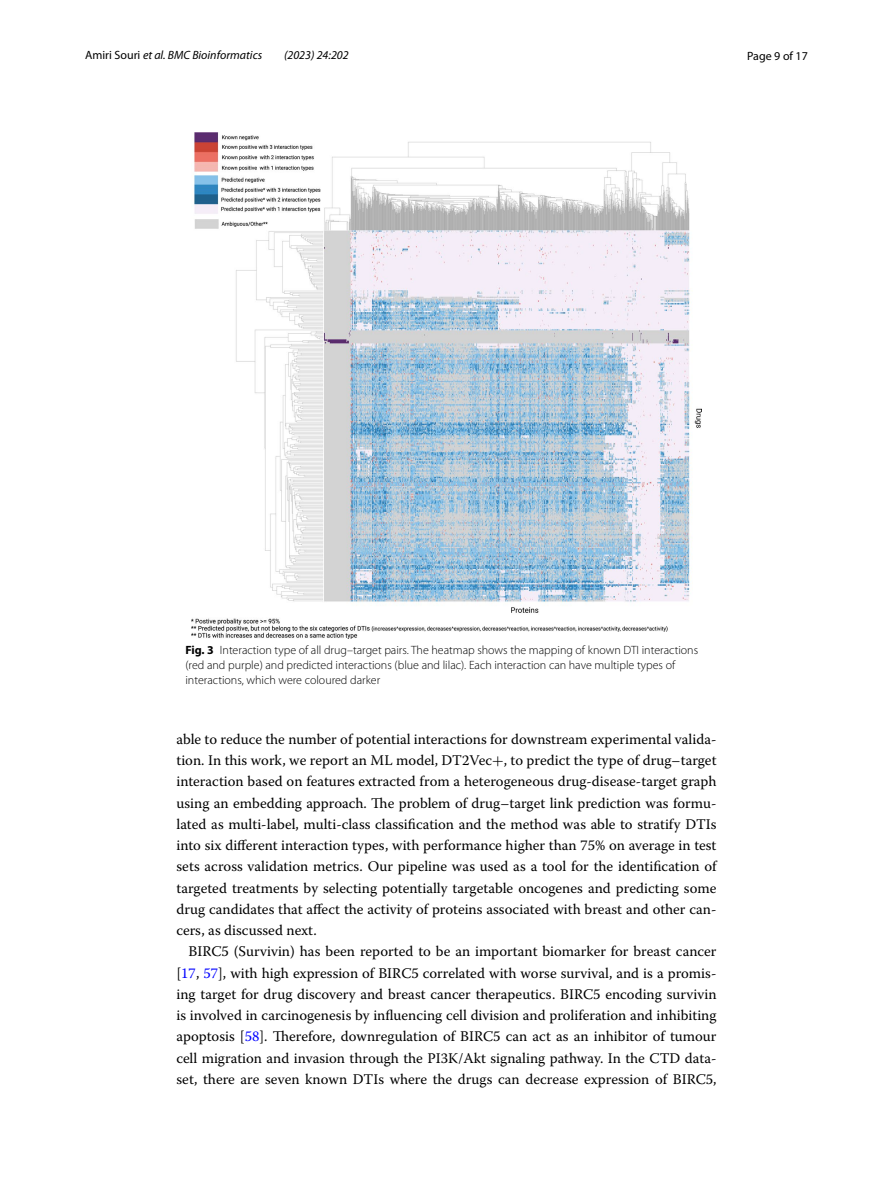
<style>
.page{position:relative;width:893px;height:1187px;background:#fff}
.page>*{position:absolute;margin:0;border:0;box-sizing:border-box;transform-origin:0 0}
.t1{font:14.7px/21.3px "Warnock Pro";color:#000;text-align:justify}
.t2{font:300 12px/15px "Myriad Pro";color:#000}
.t3{font:italic 12px "Myriad Pro";color:#000}
.t4{font:12px "Myriad Pro";color:#000}
.s1{font-style:normal}
.s2{font-weight:700}
.s3{font-family:"MTSY"}
.s4{color:#00f}
</style>
<div class="page">
<img style="left:191px;top:133px;width:511px;height:505px">
<p class="t3" style="left:85px;top:48px;width:179px"><span class="s1">Amiri Souri</span> et al. BMC Bioinformatics</p>
<p class="t3" style="left:284px;top:48px;width:66px">(2023) 24:202</p>
<p class="t4" style="left:747px;top:48px;width:62px">Page 9 of 17</p>
<p class="t2" style="left:185px;top:642px;width:514px"><span class="s2">Fig. 3</span> Interaction type of all drug–target pairs. The heatmap shows the mapping of known DTI interactions (red and purple) and predicted interactions (blue and lilac). Each interaction can have multiple types of interactions, which were coloured darker</p>
<p class="t1" style="left:176px;top:728px;width:542px">able to reduce the number of potential interactions for downstream experimental valida&shy;tion. In this work, we report an ML model, DT2Vec<span class="s3">+</span>, to predict the type of drug–target interaction based on features extracted from a heterogeneous drug-disease-target graph using an embedding approach. The problem of drug–target link prediction was formu&shy;lated as multi-label, multi-class classification and the method was able to stratify DTIs into six different interaction types, with performance higher than 75% on average in test sets across validation metrics. Our pipeline was used as a tool for the identification of targeted treatments by selecting potentially targetable oncogenes and predicting some drug candidates that affect the activity of proteins associated with breast and other can&shy;cers, as discussed next.</p>
<p class="t1" style="left:176px;top:940px;width:542px;text-indent:12px">BIRC5 (Survivin) has been reported to be an important biomarker for breast cancer [<span class="s4">17</span>, <span class="s4">57</span>], with high expression of BIRC5 correlated with worse survival, and is a promis&shy;ing target for drug discovery and breast cancer therapeutics. BIRC5 encoding survivin is involved in carcinogenesis by influencing cell division and proliferation and inhibiting apoptosis [<span class="s4">58</span>]. Therefore, downregulation of BIRC5 can act as an inhibitor of tumour cell migration and invasion through the PI3K/Akt signaling pathway. In the CTD data&shy;set, there are seven known DTIs where the drugs can decrease expression of BIRC5,</p>
</div>
